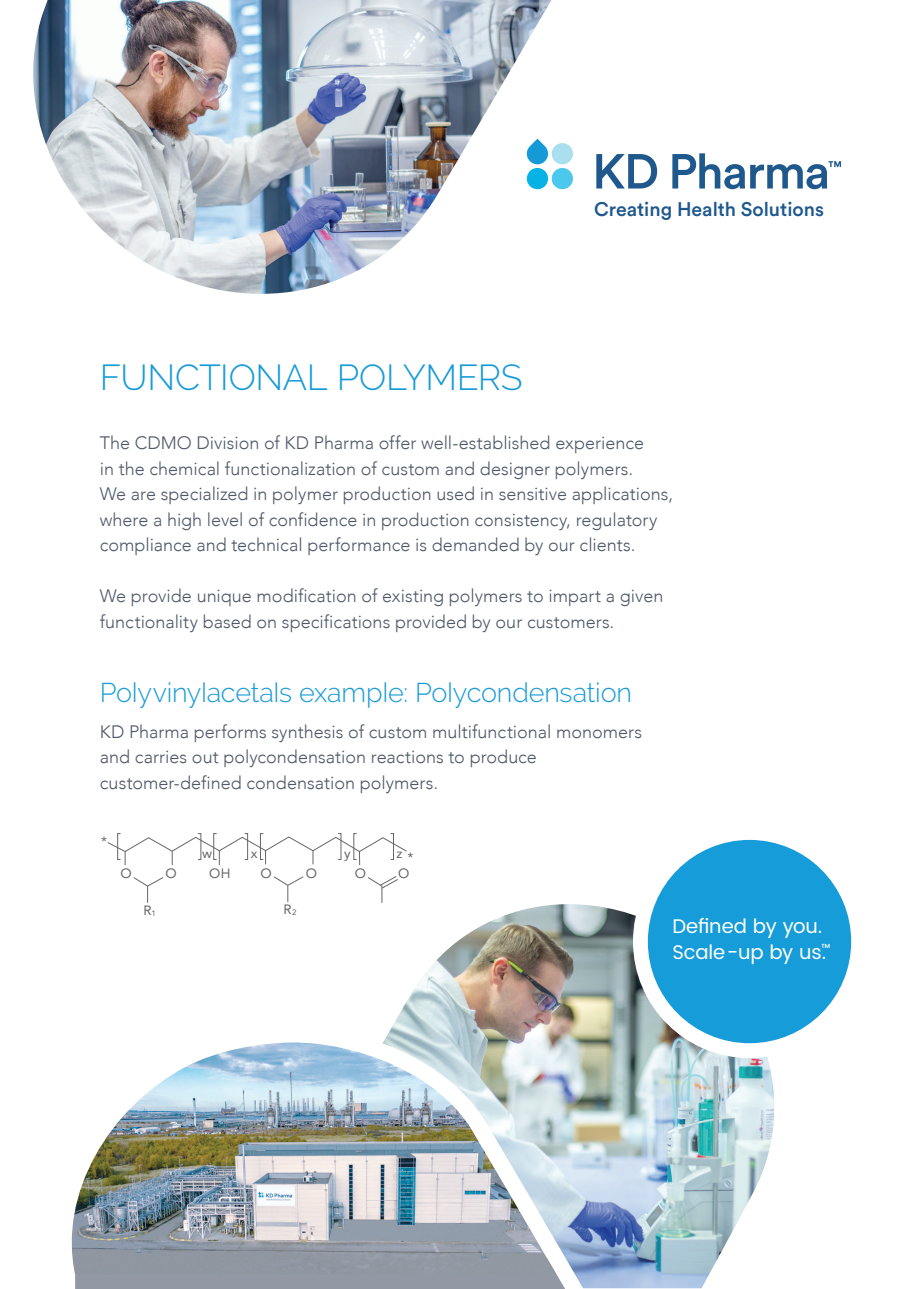
<style>
.page{position:relative;width:919px;height:1289px;background:#fff}
.page>*{position:absolute;margin:0;border:0;box-sizing:border-box;transform-origin:0 0}
.t1{font:300 36px "Raleway";letter-spacing:-.01em;color:#169bd8}
.t2{font:300 27px "Raleway";letter-spacing:-.01em;color:#169bd8}
.t3{font:19.8px "Poppins";letter-spacing:-.005em;color:#fff}
.t4{font:500 19.5px "Circular Std";color:#1e588d}
.t5{font:300 18px/25.5px "Avenir";color:#4d5868}
.t6{font:13.5px "Avenir";color:#676666}
</style>
<div class="page">
<img style="left:33px;top:0;width:518px;height:294px">
<img style="left:393px;top:904px;width:382px;height:384px">
<img style="left:383px;top:1026px;width:201px;height:262px">
<div style="left:75px;top:1258px;width:495px;height:30px;background:#9299a5"></div>
<img style="left:71px;top:1042px;width:485px;height:232px">
<div style="left:633px;top:825px;width:232px;height:233px;background:#fff;border-radius:50%"></div>
<div style="left:647px;top:839px;width:204px;height:204px;background:#169cd8;border-radius:50%"></div>
<div style="left:551px;top:168px;width:22px;height:21px;background:#4cc8ed;border-radius:50%"></div>
<div style="left:526px;top:168px;width:22px;height:21px;background:#07b2e7;border-radius:50%"></div>
<svg style="left:525px;top:139px;width:24px;height:26px"></svg>
<div style="left:551px;top:143px;width:22px;height:21px;background:#a9dfee;border-radius:50%"></div>
<svg style="left:596px;top:154px;width:61px;height:34px"></svg>
<svg style="left:672px;top:153px;width:168px;height:36px"></svg>
<div style="left:390px;top:833px;width:4px;height:27px;border:1px solid #676666"></div>
<svg style="left:133px;top:877px;width:31px;height:25px"></svg>
<svg style="left:274px;top:876px;width:30px;height:26px"></svg>
<svg style="left:368px;top:876px;width:30px;height:27px"></svg>
<div style="left:213px;top:833px;width:4px;height:27px;border:1px solid #676666"></div>
<div style="left:117px;top:833px;width:4px;height:27px;border:1px solid #676666"></div>
<div style="left:197px;top:833px;width:4px;height:27px;border:1px solid #676666"></div>
<div style="left:260px;top:833px;width:4px;height:27px;border:1px solid #676666"></div>
<div style="left:244px;top:833px;width:4px;height:27px;border:1px solid #676666"></div>
<div style="left:353px;top:833px;width:4px;height:27px;border:1px solid #676666"></div>
<div style="left:337px;top:833px;width:4px;height:27px;border:1px solid #676666"></div>
<svg style="left:107px;top:836px;width:300px;height:30px"></svg>
<h1 class="t1" style="left:100px;top:356px;width:424px">FUNCTIONAL POLYMERS</h1>
<p class="t4" style="left:594px;top:197px;width:231px">Creating Health Solutions</p>
<p class="t5" style="left:100px;top:430px;width:575px">The CDMO Division of KD Pharma offer well-established experience<br>in the chemical functionalization of custom and designer polymers.<br>We are specialized in polymer production used in sensitive applications, where a high level of confidence in production consistency, regulatory compliance and technical performance is demanded by our clients.</p>
<p class="t5" style="left:100px;top:583px;width:565px">We provide unique modification of existing polymers to impart a given functionality based on specifications provided by our customers.</p>
<h2 class="t2" style="left:100px;top:676px;width:534px">Polyvinylacetals example: Polycondensation</h2>
<p class="t5" style="left:100px;top:718px;width:543px">KD Pharma performs synthesis of custom multifunctional monomers and carries out polycondensation reactions to produce customer-defined condensation polymers.</p>
<p class="t6" style="left:101px;top:830px;width:7px">*</p>
<p class="t6" style="left:202px;top:842px;width:12px">w</p>
<p class="t6" style="left:251px;top:842px;width:8px">x</p>
<p class="t6" style="left:344px;top:842px;width:8px">y</p>
<p class="t6" style="left:396px;top:842px;width:7px">z</p>
<p class="t6" style="left:407px;top:846px;width:7px">*</p>
<p class="t6" style="left:120px;top:862px;width:13px">O</p>
<p class="t6" style="left:165px;top:862px;width:13px">O</p>
<p class="t6" style="left:209px;top:862px;width:23px">OH</p>
<p class="t6" style="left:143px;top:899px;width:14px">R<sub>1</sub></p>
<p class="t6" style="left:260px;top:862px;width:13px">O</p>
<p class="t6" style="left:305px;top:862px;width:13px">O</p>
<p class="t6" style="left:355px;top:862px;width:13px">O</p>
<p class="t6" style="left:398px;top:862px;width:13px">O</p>
<p class="t6" style="left:283px;top:898px;width:15px">R<sub>2</sub></p>
<p class="t3" style="left:672px;top:911px;width:151px">Defined by you.</p>
<p class="t3" style="left:672px;top:937px;width:160px">Scale -up by us.<sup>™</sup></p>
</div>
